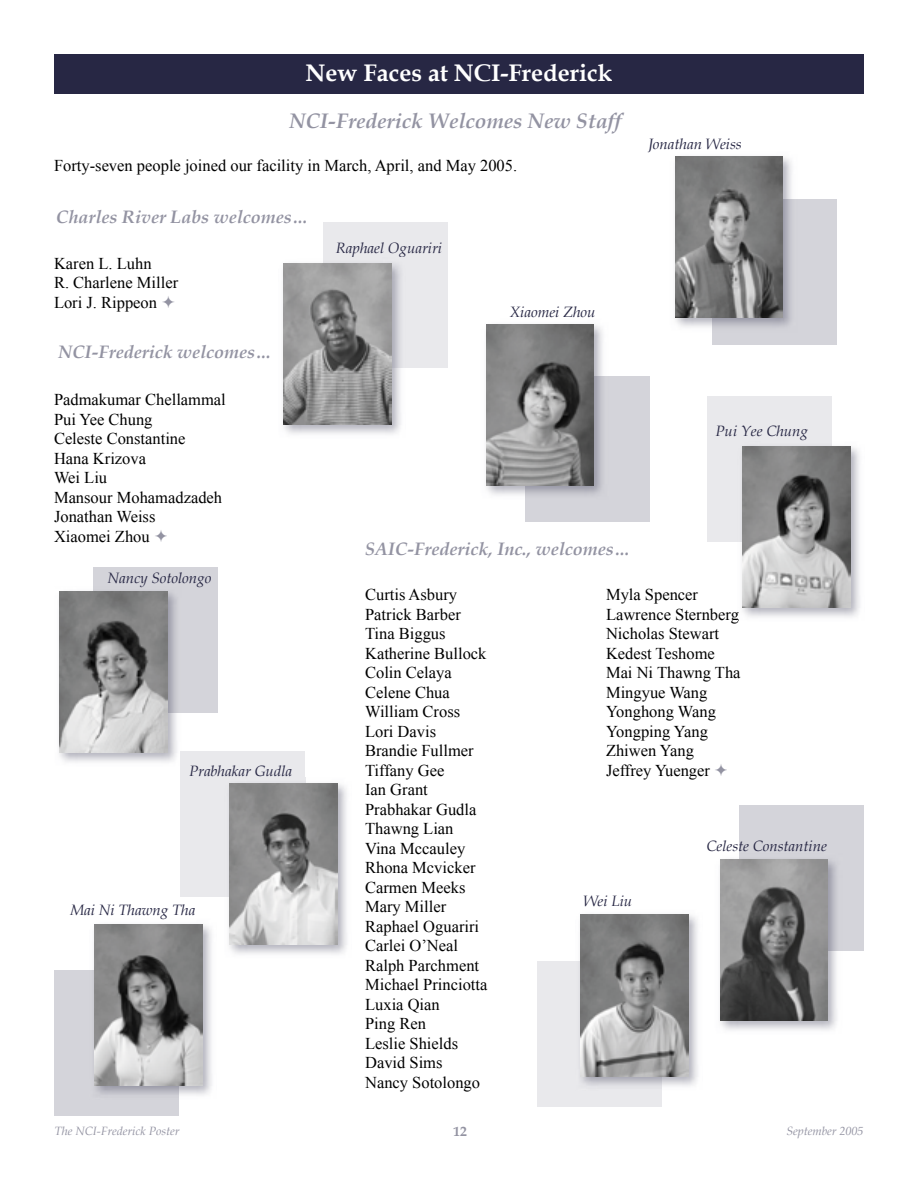
<style>
.page{position:relative;width:918px;height:1188px;background:#fff}
.page>*{position:absolute;margin:0;border:0;box-sizing:border-box;transform-origin:0 0}
.t1{font:700 24px "Book Antiqua";color:#fff}
.t2{font:italic 700 21px "Book Antiqua";color:#9393a2}
.t3{font:italic 700 18px "Book Antiqua";color:#9393a2}
.t4{font:16.5px/19.5px "Times New Roman";color:#000}
.t5{font:italic 15px "Book Antiqua";color:#272744}
.t6{font:700 13.5px "Book Antiqua";color:#9393a2}
.t7{font:italic 12px "Book Antiqua";color:#9393a2}
</style>
<div class="page">
<div style="left:323px;top:222px;width:125px;height:146px;background:#e9e9ec"></div>
<div style="left:93px;top:567px;width:124px;height:146px;background:#d4d4da"></div>
<div style="left:54px;top:971px;width:124px;height:145px;background:#d4d4da"></div>
<div style="left:713px;top:200px;width:124px;height:145px;background:#d4d4da"></div>
<div style="left:740px;top:805px;width:124px;height:145px;background:#d4d4da"></div>
<div style="left:181px;top:752px;width:124px;height:145px;background:#e9e9ec"></div>
<div style="left:537px;top:961px;width:125px;height:146px;background:#e9e9ec"></div>
<div style="left:526px;top:377px;width:124px;height:145px;background:#d4d4da"></div>
<div style="left:707px;top:396px;width:125px;height:145px;background:#e9e9ec"></div>
<div style="left:54px;top:54px;width:810px;height:40px;background:#272744"></div>
<img style="left:486px;top:325px;width:122px;height:175px">
<img style="left:526px;top:377px;width:82px;height:123px">
<img style="left:486px;top:324px;width:108px;height:161px">
<img style="left:737px;top:446px;width:123px;height:171px">
<img style="left:737px;top:446px;width:5px;height:95px">
<svg style="left:737px;top:608px;width:2px;height:14px"></svg>
<img style="left:742px;top:446px;width:108px;height:162px">
<img style="left:720px;top:854px;width:122px;height:176px">
<img style="left:740px;top:854px;width:102px;height:96px">
<img style="left:720px;top:859px;width:108px;height:161px">
<img style="left:229px;top:778px;width:118px;height:176px">
<img style="left:229px;top:778px;width:76px;height:119px">
<img style="left:230px;top:783px;width:107px;height:161px">
<img style="left:580px;top:914px;width:118px;height:172px">
<img style="left:580px;top:1076px;width:82px;height:10px">
<img style="left:580px;top:915px;width:108px;height:161px">
<img style="left:283px;top:263px;width:118px;height:171px">
<img style="left:391px;top:263px;width:10px;height:105px">
<img style="left:284px;top:263px;width:107px;height:161px">
<img style="left:59px;top:591px;width:122px;height:176px">
<img style="left:167px;top:591px;width:14px;height:122px">
<img style="left:60px;top:591px;width:107px;height:162px">
<img style="left:89px;top:924px;width:123px;height:176px">
<img style="left:89px;top:971px;width:89px;height:129px">
<img style="left:94px;top:924px;width:108px;height:161px">
<img style="left:675px;top:156px;width:122px;height:176px">
<img style="left:713px;top:200px;width:84px;height:132px">
<img style="left:675px;top:157px;width:108px;height:161px">
<h1 class="t1" style="left:305px;top:57px;width:309px">New Faces at NCI-Frederick</h1>
<p class="t2" style="left:289px;top:106px;width:334px">NCI-Frederick Welcomes New Staff</p>
<p class="t5" style="left:648px;top:134px;width:95px">Jonathan Weiss</p>
<p class="t4" style="left:54px;top:155px;width:465px">Forty-seven people joined our facility in March, April, and May 2005.</p>
<p class="t3" style="left:56px;top:205px;width:255px">Charles River Labs welcomes…</p>
<p class="t4" style="left:54px;top:253px;width:126px">Karen L. Luhn<br>R. Charlene Miller<br>Lori J. Rippeon</p>
<p class="t3" style="left:58px;top:340px;width:216px">NCI-Frederick welcomes…</p>
<p class="t4" style="left:54px;top:389px;width:173px">Padmakumar Chellammal<br>Pui Yee Chung<br>Celeste Constantine<br>Hana Krizova<br>Wei Liu<br>Mansour Mohamadzadeh<br>Jonathan Weiss<br>Xiaomei Zhou</p>
<p class="t3" style="left:365px;top:536px;width:268px">SAIC-Frederick, Inc., welcomes…</p>
<p class="t4" style="left:365px;top:584px;width:124px">Curtis Asbury<br>Patrick Barber<br>Tina Biggus<br>Katherine Bullock<br>Colin Celaya<br>Celene Chua<br>William Cross<br>Lori Davis<br>Brandie Fullmer<br>Tiffany Gee<br>Ian Grant<br>Prabhakar Gudla<br>Thawng Lian<br>Vina Mccauley<br>Rhona Mcvicker<br>Carmen Meeks<br>Mary Miller<br>Raphael Oguariri<br>Carlei O’Neal<br>Ralph Parchment<br>Michael Princiotta<br>Luxia Qian<br>Ping Ren<br>Leslie Shields<br>David Sims<br>Nancy Sotolongo</p>
<p class="t4" style="left:606px;top:584px;width:136px">Myla Spencer<br>Lawrence Sternberg<br>Nicholas Stewart<br>Kedest Teshome<br>Mai Ni Thawng Tha<br>Mingyue Wang<br>Yonghong Wang<br>Yongping Yang<br>Zhiwen Yang<br>Jeffrey Yuenger</p>
<p class="t5" style="left:336px;top:238px;width:108px">Raphael Oguariri</p>
<p class="t5" style="left:509px;top:302px;width:88px">Xiaomei Zhou</p>
<p class="t5" style="left:716px;top:421px;width:94px">Pui Yee Chung</p>
<p class="t5" style="left:107px;top:567px;width:106px">Nancy Sotolongo</p>
<p class="t5" style="left:189px;top:761px;width:105px">Prabhakar Gudla</p>
<p class="t5" style="left:706px;top:835px;width:122px">Celeste Constantine</p>
<p class="t5" style="left:584px;top:890px;width:50px">Wei Liu</p>
<p class="t5" style="left:70px;top:900px;width:127px">Mai Ni Thawng Tha</p>
<p class="t7" style="left:54px;top:1123px;width:126px">The NCI-Frederick Poster</p>
<p class="t6" style="left:454px;top:1123px;width:15px">12</p>
<p class="t7" style="left:786px;top:1123px;width:79px">September 2005</p>
</div>
